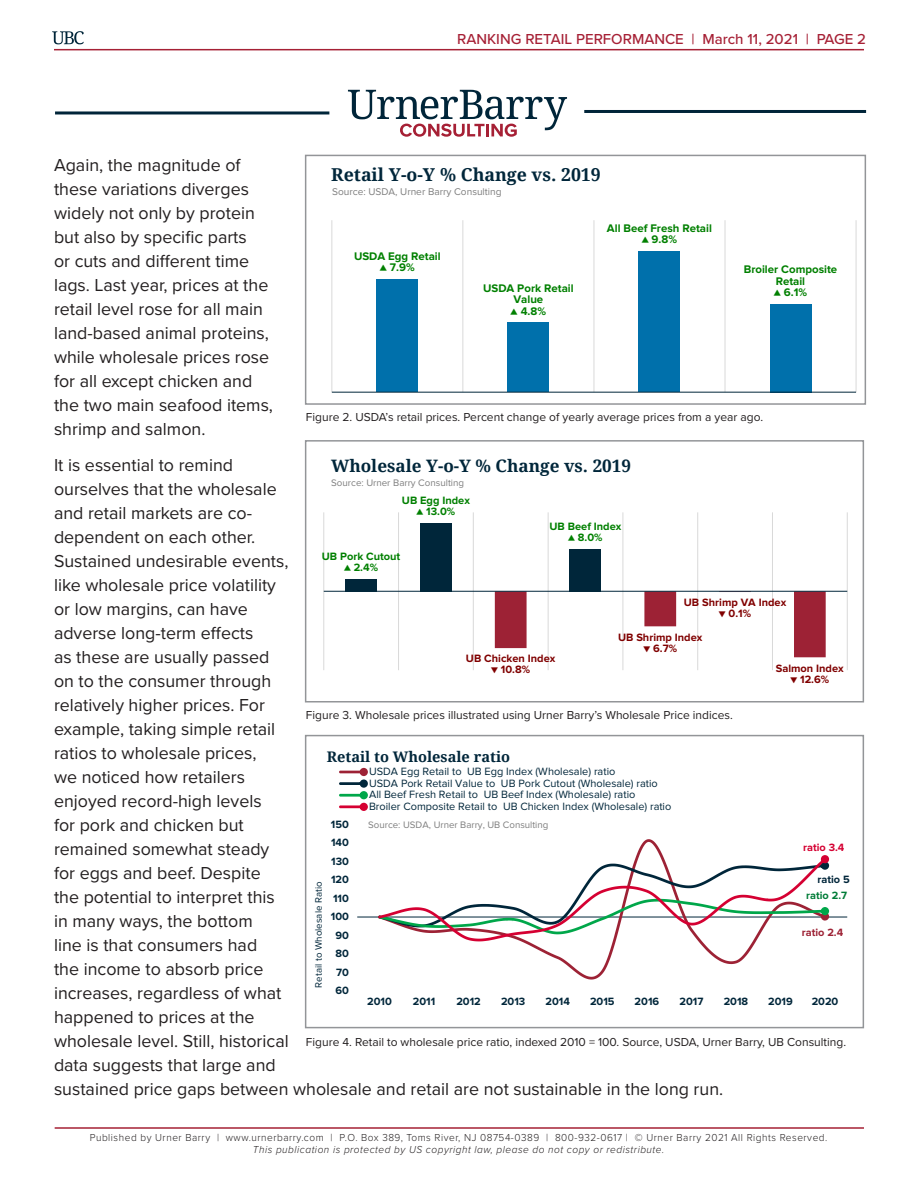
<style>
.page{position:relative;width:918px;height:1188px;background:#fff}
.page>*{position:absolute;margin:0;border:0;box-sizing:border-box;transform-origin:0 0}
.Body_Copy{font:18px/24px "Proxima Nova";color:#231f20}
.t1{font:700 17.7px "Droid Serif";color:#00263a}
.t2{font:700 17.1px "Droid Serif";color:#00263a}
.t3{font:500 15px "Proxima Nova";color:#a62035}
.t4{font:700 14.55px "Droid Serif";color:#00263a}
.Body_Copy-2{font:12px "Proxima Nova";color:#231f20}
.t5{font:700 11.4px/11.4px "Proxima Nova";color:#008000;text-align:center}
.t6{font:700 11.1px "Proxima Nova";color:#800000}
.t7{font:700 11.1px "Proxima Nova";color:#008000}
.t8{font:10.95px/11.6px "Proxima Nova";color:#00263a}
.t9{font:700 10.95px "Proxima Nova";color:#00263a}
.t10{font:700 10.95px/16.5px "Proxima Nova";color:#007c37;text-align:right}
.t11{font:700 10.95px "Proxima Nova";color:#9d2235}
.t12{font:700 10.95px "Proxima Nova";color:#d50032}
.t13{font:300 10.5px "Proxima Nova";letter-spacing:.05em;color:#231f20;scale:.96 1}
.t14{font:italic 300 10.5px "Proxima Nova";letter-spacing:.05em;color:#231f20;scale:.96 1}
.t15{font:10.2px "Proxima Nova";color:#7e7e7e}
.t16{font:9.75px "Proxima Nova";color:#7e7e7e}
.t17{font:9.75px "Proxima Nova";color:#00263a}
.s1{color:#00263a}
</style>
<div class="page">
<hr style="left:54px;top:49px;width:810px;height:1px;background:#a62035">
<svg style="left:348px;top:90px;width:219px;height:47px"></svg>
<hr style="left:323px;top:512px;width:1px;height:158px;background:#d9d9d9">
<hr style="left:398px;top:512px;width:1px;height:158px;background:#d9d9d9">
<hr style="left:473px;top:512px;width:1px;height:158px;background:#d9d9d9">
<hr style="left:548px;top:512px;width:1px;height:158px;background:#d9d9d9">
<hr style="left:622px;top:512px;width:1px;height:158px;background:#d9d9d9">
<hr style="left:697px;top:512px;width:1px;height:158px;background:#d9d9d9">
<hr style="left:772px;top:512px;width:1px;height:158px;background:#d9d9d9">
<hr style="left:847px;top:512px;width:1px;height:158px;background:#d9d9d9">
<div style="left:345px;top:579px;width:32px;height:12px;background:#00263a"></div>
<div style="left:420px;top:523px;width:32px;height:68px;background:#00263a"></div>
<div style="left:570px;top:549px;width:31px;height:42px;background:#00263a"></div>
<svg style="left:495px;top:592px;width:331px;height:65px"></svg>
<hr style="left:324px;top:591px;width:523px;height:1px;background:#00263a">
<div style="left:305px;top:440px;width:559px;height:263px;border:2px solid #939598"></div>
<hr style="left:55px;top:111px;width:274px;height:3px;background:#002539">
<hr style="left:584px;top:110px;width:282px;height:3px;background:#002539">
<hr style="left:357px;top:917px;width:490px;height:1px;background:#00263a">
<svg style="left:473px;top:839px;width:283px;height:141px"></svg>
<svg style="left:378px;top:855px;width:452px;height:86px"></svg>
<svg style="left:339px;top:768px;width:29px;height:43px"></svg>
<div style="left:305px;top:735px;width:559px;height:293px;border:2px solid #939598"></div>
<hr style="left:55px;top:1127px;width:809px;height:2px;background:#a62035">
<hr style="left:331px;top:220px;width:1px;height:172px;background:#d9d9d9">
<hr style="left:462px;top:220px;width:1px;height:172px;background:#d9d9d9">
<hr style="left:593px;top:220px;width:1px;height:172px;background:#d9d9d9">
<hr style="left:725px;top:220px;width:1px;height:172px;background:#d9d9d9">
<hr style="left:856px;top:220px;width:1px;height:172px;background:#d9d9d9">
<div style="left:377px;top:279px;width:41px;height:113px;background:#0070ab"></div>
<div style="left:508px;top:323px;width:41px;height:69px;background:#0070ab"></div>
<div style="left:639px;top:251px;width:41px;height:141px;background:#0070ab"></div>
<div style="left:770px;top:304px;width:41px;height:88px;background:#0070ab"></div>
<hr style="left:332px;top:392px;width:524px;height:1px;background:#00263a">
<div style="left:305px;top:155px;width:561px;height:250px;border:2px solid #939598"></div>
<svg style="left:52px;top:31px;width:32px;height:13px"></svg>
<p class="t3" style="left:457px;top:27px;width:410px">RANKING RETAIL PERFORMANCE | March 11, 2021 | PAGE 2</p>
<p class="Body_Copy" style="left:54px;top:152px;width:221px">Again, the magnitude of these variations diverges widely not only by protein but also by specific parts<br>or cuts and different time lags. Last year, prices at the retail level rose for all main land-based animal proteins, while wholesale prices rose for all except chicken and the two main seafood items, shrimp and salmon.</p>
<p class="Body_Copy" style="left:54px;top:452px;width:671px">It is essential to remind<br>ourselves that the wholesale<br>and retail markets are co-<br>dependent on each other.<br>Sustained undesirable events,<br>like wholesale price volatility<br>or low margins, can have<br>adverse long-term effects<br>as these are usually passed<br>on to the consumer through<br>relatively higher prices. For<br>example, taking simple retail<br>ratios to wholesale prices,<br>we noticed how retailers<br>enjoyed record-high levels<br>for pork and chicken but<br>remained somewhat steady<br>for eggs and beef. Despite<br>the potential to interpret this<br>in many ways, the bottom<br>line is that consumers had<br>the income to absorb price<br>increases, regardless of what<br>happened to prices at the<br>wholesale level. Still, historical<br>data suggests that large and<br>sustained price gaps between wholesale and retail are not sustainable in the long run.</p>
<p class="t1" style="left:331px;top:162px;width:271px">Retail Y-o-Y % Change vs. 2019</p>
<p class="t15" style="left:332px;top:187px;width:171px">Source: USDA, Urner Barry Consulting</p>
<p class="t5" style="left:607px;top:223px;width:106px">All Beef Fresh Retail</p>
<p class="t5" style="left:642px;top:234px;width:37px">▲ 9.8%</p>
<p class="t5" style="left:354px;top:251px;width:88px">USDA Egg Retail</p>
<p class="t5" style="left:380px;top:262px;width:36px">▲ 7.9%</p>
<p class="t5" style="left:744px;top:264px;width:95px">Broiler Composite<br>Retail</p>
<p class="t5" style="left:774px;top:287px;width:35px">▲ 6.1%</p>
<p class="t5" style="left:483px;top:283px;width:92px">USDA Pork Retail<br>Value</p>
<p class="t5" style="left:511px;top:306px;width:37px">▲ 4.8%</p>
<p class="Body_Copy-2" style="left:306px;top:408px;width:459px">Figure 2. USDA’s retail prices. Percent change of yearly average prices from a year ago.</p>
<p class="t2" style="left:331px;top:454px;width:301px">Wholesale Y-o-Y % Change vs. 2019</p>
<p class="t16" style="left:331px;top:479px;width:134px">Source: Urner Barry Consulting</p>
<p class="t7" style="left:402px;top:495px;width:70px">UB Egg Index</p>
<p class="t7" style="left:417px;top:506px;width:40px">▲ 13.0%</p>
<p class="t7" style="left:550px;top:522px;width:73px">UB Beef Index</p>
<p class="t7" style="left:568px;top:533px;width:36px">▲ 8.0%</p>
<p class="t7" style="left:322px;top:551px;width:80px">UB Pork Cutout</p>
<p class="t7" style="left:344px;top:562px;width:36px">▲ 2.4%</p>
<p class="t6" style="left:684px;top:598px;width:104px">UB Shrimp VA Index</p>
<p class="t6" style="left:719px;top:609px;width:34px">▼ 0.1%</p>
<p class="t6" style="left:618px;top:632px;width:86px">UB Shrimp Index</p>
<p class="t6" style="left:643px;top:643px;width:35px">▼ 6.7%</p>
<p class="t6" style="left:466px;top:654px;width:91px">UB Chicken Index</p>
<p class="t6" style="left:491px;top:665px;width:40px">▼ 10.8%</p>
<p class="t6" style="left:776px;top:663px;width:69px">Salmon Index</p>
<p class="t6" style="left:790px;top:674px;width:40px">▼ 12.6%</p>
<p class="Body_Copy-2" style="left:306px;top:706px;width:428px">Figure 3. Wholesale prices illustrated using Urner Barry’s Wholesale Price indices.</p>
<p class="t4" style="left:327px;top:746px;width:185px">Retail to Wholesale ratio</p>
<p class="t8" style="left:369px;top:766px;width:304px">USDA Egg Retail to UB Egg Index (Wholesale) ratio<br>USDA Pork Retail Value to UB Pork Cutout (Wholesale) ratio All Beef Fresh Retail to UB Beef Index (Wholesale) ratio<br>Broiler Composite Retail to UB Chicken Index (Wholesale) ratio</p>
<p class="t9" style="left:331px;top:819px;width:19px">150</p>
<p class="t16" style="left:368px;top:820px;width:182px">Source: USDA, Urner Barry, UB Consulting</p>
<p class="t9" style="left:331px;top:838px;width:19px">140</p>
<p class="t12" style="left:803px;top:842px;width:43px">ratio 3.4</p>
<p class="t9" style="left:331px;top:856px;width:19px">130</p>
<p class="t10" style="left:806px;top:871px;width:45px"><span class="s1">ratio 5 </span>ratio 2.7</p>
<p class="t9" style="left:331px;top:875px;width:19px">120</p>
<p class="t17" style="left:314px;top:988px;width:108px;rotate:-90deg">Retail to Wholesale Ratio</p>
<p class="t9" style="left:333px;top:893px;width:17px">110</p>
<p class="t9" style="left:331px;top:912px;width:20px">100</p>
<p class="t11" style="left:802px;top:927px;width:43px">ratio 2.4</p>
<p class="t9" style="left:335px;top:930px;width:15px">90</p>
<p class="t9" style="left:335px;top:949px;width:15px">80</p>
<p class="t9" style="left:336px;top:967px;width:14px">70</p>
<p class="t9" style="left:335px;top:986px;width:15px">60</p>
<p class="t9" style="left:367px;top:997px;width:26px">2010</p>
<p class="t9" style="left:413px;top:997px;width:24px">2011</p>
<p class="t9" style="left:456px;top:997px;width:26px">2012</p>
<p class="t9" style="left:501px;top:997px;width:26px">2013</p>
<p class="t9" style="left:546px;top:997px;width:26px">2014</p>
<p class="t9" style="left:590px;top:997px;width:26px">2015</p>
<p class="t9" style="left:635px;top:997px;width:26px">2016</p>
<p class="t9" style="left:679px;top:997px;width:25px">2017</p>
<p class="t9" style="left:724px;top:997px;width:26px">2018</p>
<p class="t9" style="left:768px;top:997px;width:26px">2019</p>
<p class="t9" style="left:812px;top:997px;width:28px">2020</p>
<p class="Body_Copy-2" style="left:306px;top:1033px;width:542px">Figure 4. Retail to wholesale price ratio, indexed 2010 = 100. Source, USDA, Urner Barry, UB Consulting.</p>
<p class="t13" style="left:90px;top:1129px;width:770px">Published by Urner Barry | www.urnerbarry.com | P.O. Box 389, Toms River, NJ 08754-0389 | 800-932-0617 | © Urner Barry 2021 All Rights Reserved.</p>
<p class="t14" style="left:253px;top:1141px;width:430px">This publication is protected by US copyright law, please do not copy or redistribute.</p>
</div>
